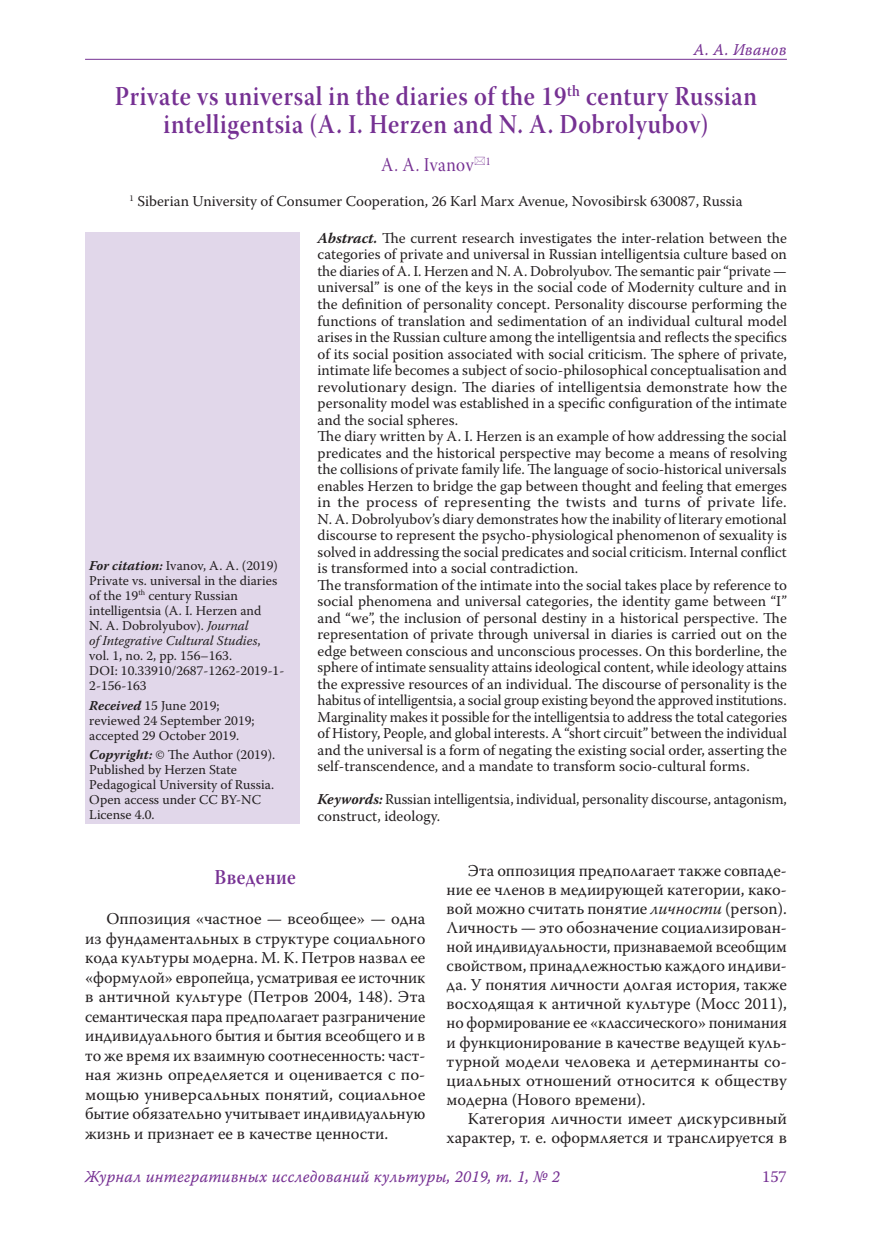
<style>
.page{position:relative;width:872px;height:1234px;background:#fff}
.page>*{position:absolute;margin:0;border:0;box-sizing:border-box;transform-origin:0 0}
.Заголовок_1{font:27px/28.5px "Warnock Pro Semibold Subh";letter-spacing:.025em;color:#763193;text-align:center;scale:.9 1}
.Заголовок_3{font:21px "Warnock Pro Semibold Subh";letter-spacing:.025em;color:#763193;scale:.9 1}
.Заголовок_2{font:19.5px "Warnock Pro Subh";letter-spacing:.025em;color:#763193;scale:.9 1}
.Body{font:16.5px/19px "Warnock Pro";letter-spacing:.005em;color:#231f20;text-align:justify}
.t1{font:16.5px "Warnock Pro It Capt";letter-spacing:.01em;color:#763193;scale:.95 1}
.t2{font:16.5px "Warnock Pro";color:#763193}
.Annotation{font:15px/16.5px "Warnock Pro";color:#231f20;text-align:justify}
.Affiliation{font:15px "Warnock Pro";color:#231f20}
.Affiliation_info{font:13.5px/15px "Warnock Pro";color:#231f20}
.s1{font-weight:700;font-style:italic}
.s2{font-style:italic}
</style>
<div class="page">
<hr style="left:85px;top:59px;width:702px;height:1px;background:#763193">
<div style="left:85px;top:232px;width:214px;height:591px;background:#e1d7ea"></div>
<p class="t1" style="left:694px;top:39px;width:99px">А. А. Иванов</p>
<p class="Заголовок_1" style="left:115px;top:81px;width:715px">Private vs universal in the diaries of the 19<sup>th</sup> century Russian intelligentsia (A. I. Herzen and N. A. Dobrolyubov)</p>
<p class="Заголовок_2" style="left:381px;top:154px;width:123px">A. A. Ivanov <sup>1</sup></p>
<p class="Affiliation" style="left:129px;top:191px;width:614px"><sup>1</sup> Siberian University of Consumer Cooperation, 26 Karl Marx Avenue, Novosibirsk 630087, Russia</p>
<p class="Affiliation_info" style="left:89px;top:557px;width:196px"><span class="s1">For citation:</span> Ivanov, A. A. (2019)<br>Private vs. universal in the diaries of the 19<sup>th</sup> century Russian intelligentsia (A. I. Herzen and<br>N. A. Dobrolyubov). <span class="s2">Journal<br>of Integrative Cultural Studies</span>,<br>vol. 1, no. 2, pp. 156–163.<br>DOI: 10.33910/2687-1262-2019-1-<br>2-156-163</p>
<p class="Affiliation_info" style="left:89px;top:697px;width:167px"><span class="s1">Received</span> 15 June 2019; reviewed 24 September 2019; accepted 29 October 2019.</p>
<p class="Affiliation_info" style="left:89px;top:746px;width:187px"><span class="s1">Copyright:</span> © The Author (2019).<br>Published by Herzen State<br>Pedagogical University of Russia.<br>Open access under CC BY-NC<br>License 4.0.</p>
<p class="Annotation" style="left:317px;top:229px;width:471px"><span class="s1">Abstract.</span> The current research investigates the inter-relation between the categories of private and universal in Russian intelligentsia culture based on the diaries of A. I. Herzen and N. A. Dobrolyubov. The semantic pair “private — universal” is one of the keys in the social code of Modernity culture and in the definition of personality concept. Personality discourse performing the functions of translation and sedimentation of an individual cultural model arises in the Russian culture among the intelligentsia and reflects the specifics of its social position associated with social criticism. The sphere of private, intimate life becomes a subject of socio-philosophical conceptualisation and revolutionary design. The diaries of intelligentsia demonstrate how the personality model was established in a specific configuration of the intimate and the social spheres.</p>
<p class="Annotation" style="left:317px;top:427px;width:471px">The diary written by A. I. Herzen is an example of how addressing the social predicates and the historical perspective may become a means of resolving the collisions of private family life. The language of socio-historical universals enables Herzen to bridge the gap between thought and feeling that emerges in the process of representing the twists and turns of private life.<br>N. A. Dobrolyubov’s diary demonstrates how the inability of literary emotional discourse to represent the psycho-physiological phenomenon of sexuality is solved in addressing the social predicates and social criticism. Internal conflict is transformed into a social contradiction.</p>
<p class="Annotation" style="left:317px;top:576px;width:471px">The transformation of the intimate into the social takes place by reference to social phenomena and universal categories, the identity game between “I” and “we”, the inclusion of personal destiny in a historical perspective. The representation of private through universal in diaries is carried out on the edge between conscious and unconscious processes. On this borderline, the sphere of intimate sensuality attains ideological content, while ideology attains the expressive resources of an individual. The discourse of personality is the habitus of intelligentsia, a social group existing beyond the approved institutions.<br>Marginality makes it possible for the intelligentsia to address the total categories of History, People, and global interests. A “short circuit” between the individual and the universal is a form of negating the existing social order, asserting the self-transcendence, and a mandate to transform socio-cultural forms.</p>
<p class="Annotation" style="left:317px;top:790px;width:471px"><span class="s1">Keywords:</span> Russian intelligentsia, individual, personality discourse, antagonism, construct, ideology.</p>
<p class="Заголовок_3" style="left:214px;top:864px;width:92px">Введение</p>
<p class="Body" style="left:85px;top:908px;width:342px;line-height:19.5px;text-indent:21px">Оппозиция «частное — всеобщее» — одна из фундаментальных в структуре социального кода культуры модерна. М. К. Петров назвал ее «формулой» европейца, усматривая ее источник в античной культуре (Петров 2004, 148). Эта семантическая пара предполагает разграничение индивидуального бытия и бытия всеобщего и в то же время их взаимную соотнесенность: част&shy;ная жизнь определяется и оценивается с по&shy;мощью универсальных понятий, социальное бытие обязательно учитывает индивидуальную жизнь и признает ее в качестве ценности.</p>
<p class="Body" style="left:446px;top:860px;width:342px;text-indent:21px">Эта оппозиция предполагает также совпаде&shy;ние ее членов в медиирующей категории, како&shy;вой можно считать понятие <span class="s2">личности</span> (person).<br>Личность — это обозначение социализирован&shy;ной индивидуальности, признаваемой всеобщим свойством, принадлежностью каждого индиви&shy;да. У понятия личности долгая история, также восходящая к античной культуре (Мосс 2011), но формирование ее «классического» понимания и функционирование в качестве ведущей куль&shy;турной модели человека и детерминанты со&shy;циальных отношений относится к обществу модерна (Нового времени).</p>
<p class="Body" style="left:446px;top:1108px;width:342px;text-align:right">Категория личности имеет дискурсивный характер, т. е. оформляется и транслируется в</p>
<p class="t1" style="left:85px;top:1166px;width:501px">Журнал интегративных исследований культуры, 2019, т. 1, № 2</p>
<p class="t2" style="left:762px;top:1166px;width:26px">157</p>
</div>
